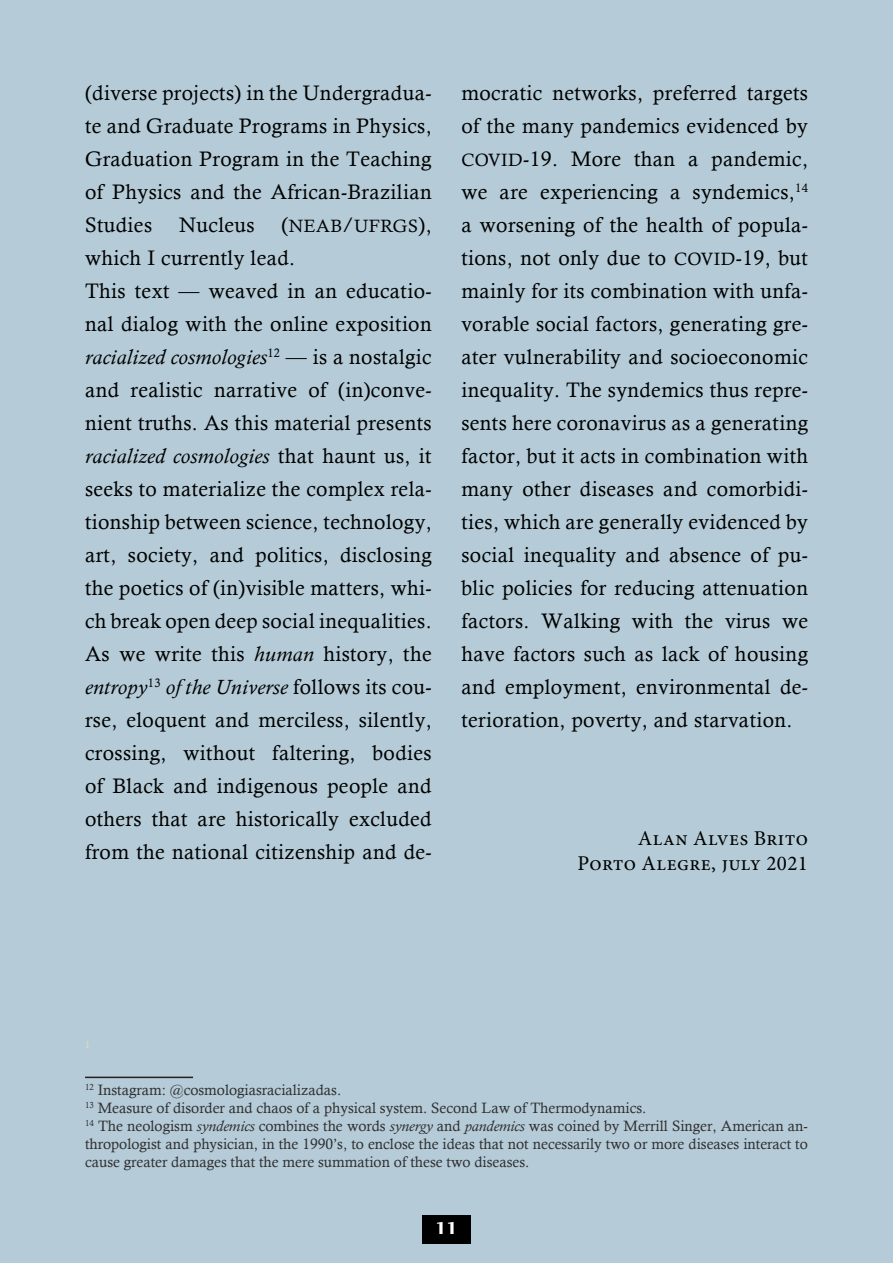
<style>
.page{position:relative;width:893px;height:1263px;background:#b5ccd8}
.page>*{position:absolute;margin:0;border:0;box-sizing:border-box;transform-origin:0 0}
.t1{font:21px/33px "Calisto";letter-spacing:.02em;color:#000;text-align:justify}
.t2{font:21px "Minion Pro";letter-spacing:.02em;color:#000}
.t3{font:700 18px "Exotic 350 BT";color:#fff}
.t4{font:17.85px "Calisto";letter-spacing:.03em;color:#000}
.t5{font:15px/18px "Calisto";color:#312f30;text-align:justify}
.t6{font:10.5px "Minion Pro";color:#e2dabd}
.s1{font-size:21px}
.s2{font-style:italic}
.s3{font-size:17.85px}
</style>
<div class="page">
<hr style="left:85px;top:1076px;width:108px;height:2px;background:#231f20">
<div style="left:422px;top:1215px;width:49px;height:29px;background:#000"></div>
<p class="t1" style="left:85px;top:76px;width:348px">(diverse projects) in the Undergradua&shy;te and Graduate Programs in Physics, Graduation Program in the Teaching of Physics and the African-Brazilian Studies</p>
<p class="t1" style="left:179px;top:208px;width:77px">Nucleus</p>
<p class="t4" style="left:282px;top:216px;width:151px"><span class="s1">(</span>NEAB<span class="s1">/</span>UFRGS<span class="s1">),</span></p>
<p class="t1" style="left:85px;top:241px;width:212px">which I currently lead.</p>
<p class="t1" style="left:85px;top:274px;width:348px">This text — weaved in an educatio&shy;nal dialog with the online exposition <span class="s2">racialized cosmologies</span><sup>12</sup> — is a nostalgic and realistic narrative of (in)conve&shy;nient truths. As this material presents <span class="s2">racialized cosmologies</span> that haunt us, it seeks to materialize the complex rela&shy;tionship between science, technology, art, society, and politics, disclosing the poetics of (in)visible matters, whi&shy;ch break open deep social inequalities.<br>As we write this <span class="s2">human</span> history, the <span class="s2">entropy</span><sup>13</sup> <span class="s2">of the Universe</span> follows its cou&shy;rse, eloquent and merciless, silently, crossing, without faltering, bodies of Black and indigenous people and others that are historically excluded from the national citizenship and de-</p>
<p class="t1" style="left:461px;top:76px;width:348px">mocratic networks, preferred targets of the many pandemics evidenced by <span class="s3">COVID</span>-19. More than a pandemic, we are experiencing a syndemics,<sup>14 </sup>a worsening of the health of popula&shy;tions, not only due to <span class="s3">COVID</span>-19, but mainly for its combination with unfa&shy;vorable social factors, generating gre&shy;ater vulnerability and socioeconomic inequality. The syndemics thus repre&shy;sents here coronavirus as a generating factor, but it acts in combination with many other diseases and comorbidi&shy;ties, which are generally evidenced by social inequality and absence of pu&shy;blic policies for reducing attenuation factors. Walking with the virus we have factors such as lack of housing and employment, environmental de&shy;terioration, poverty, and starvation.</p>
<p class="t2" style="left:638px;top:824px;width:172px">Alan Alves Brito</p>
<p class="t2" style="left:577px;top:849px;width:232px">Porto Alegre, july 2021</p>
<p class="t6" style="left:85px;top:1037px;width:7px">1</p>
<p class="t5" style="left:85px;top:1081px;width:258px"><sup>12</sup> Instagram: @cosmologiasracializadas.</p>
<p class="t5" style="left:85px;top:1099px;width:563px"><sup>13</sup> Measure of disorder and chaos of a physical system. Second Law of Thermodynamics.</p>
<p class="t5" style="left:85px;top:1117px;width:724px"><sup>14</sup> The neologism <span class="s2">syndemics</span> combines the words <span class="s2">synergy</span> and <span class="s2">pandemics</span> was coined by Merrill Singer, American an&shy;thropologist and physician, in the 1990’s, to enclose the ideas that not necessarily two or more diseases interact to cause greater damages that the mere summation of these two diseases.</p>
<p class="t3" style="left:435px;top:1217px;width:24px">11</p>
</div>
